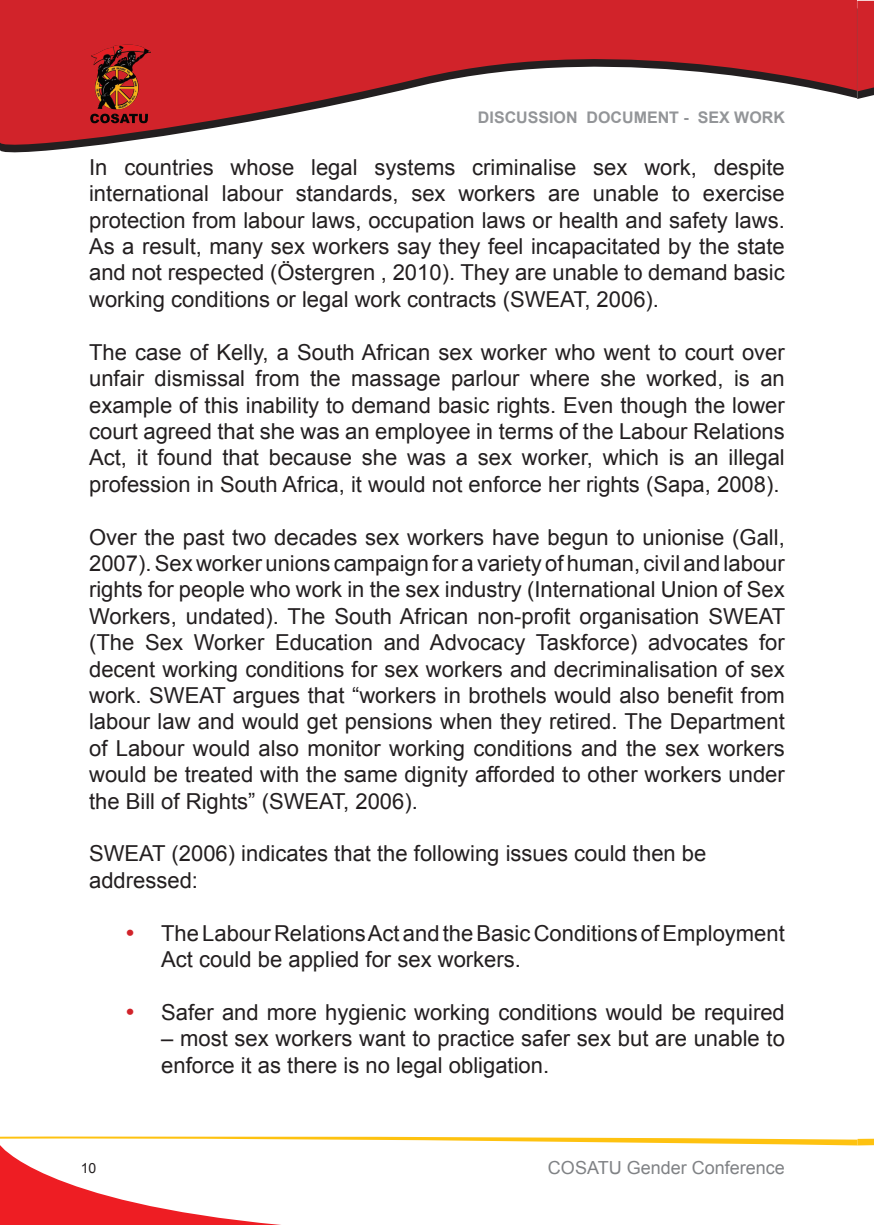
<style>
.page{position:relative;width:874px;height:1225px;background:#fff}
.page>*{position:absolute;margin:0;border:0;box-sizing:border-box;transform-origin:0 0}
.t1{font:22px/26.4px "Arial";color:#231f20;text-align:justify}
.t2{font:18px "Arial";color:#808285}
.t3{font:700 16px "Arial";color:#939598}
.t4{font:14px "Arial";color:#231f20}
.s1{color:#d1232a}
</style>
<div class="page">
<svg style="left:0;top:1136px;width:873px;height:89px"></svg>
<svg style="left:0;top:0;width:856px;height:153px;fill:#d1232a"></svg>
<svg style="left:856px;top:1px;width:17px;height:98px;background:#c2272e"></svg>
<img style="left:91px;top:45px;width:60px;height:65px">
<p class="t3" style="left:477px;top:107px;width:308px">DISCUSSION DOCUMENT - SEX WORK</p>
<p class="t1" style="left:89px;top:154px;width:697px">In countries whose legal systems criminalise sex work, despite international labour standards, sex workers are unable to exercise protection from labour laws, occupation laws or health and safety laws.<br>As a result, many sex workers say they feel incapacitated by the state and not respected (Östergren , 2010). They are unable to demand basic working conditions or legal work contracts (SWEAT, 2006).</p>
<p class="t1" style="left:89px;top:339px;width:697px">The case of Kelly, a South African sex worker who went to court over unfair dismissal from the massage parlour where she worked, is an example of this inability to demand basic rights. Even though the lower court agreed that she was an employee in terms of the Labour Relations Act, it found that because she was a sex worker, which is an illegal profession in South Africa, it would not enforce her rights (Sapa, 2008).</p>
<p class="t1" style="left:89px;top:524px;width:697px">Over the past two decades sex workers have begun to unionise (Gall, 2007). Sex worker unions campaign for a variety of human, civil and labour rights for people who work in the sex industry (International Union of Sex Workers, undated). The South African non-profit organisation SWEAT (The Sex Worker Education and Advocacy Taskforce) advocates for decent working conditions for sex workers and decriminalisation of sex work. SWEAT argues that “workers in brothels would also benefit from labour law and would get pensions when they retired. The Department of Labour would also monitor working conditions and the sex workers would be treated with the same dignity afforded to other workers under the Bill of Rights” (SWEAT, 2006).</p>
<p class="t1" style="left:89px;top:840px;width:618px">SWEAT (2006) indicates that the following issues could then be addressed:</p>
<p class="t1" style="left:161px;top:920px;width:625px;text-indent:-36px"><span class="s1">•</span> The Labour Relations Act and the Basic Conditions of Employment<br>Act could be applied for sex workers.</p>
<p class="t1" style="left:125px;top:999px;width:661px"><span class="s1">•</span> Safer and more hygienic working conditions would be required</p>
<p class="t1" style="left:161px;top:1025px;width:625px">– most sex workers want to practice safer sex but are unable to enforce it as there is no legal obligation.</p>
<p class="t4" style="left:81px;top:1158px;width:17px">10</p>
<p class="t2" style="left:547px;top:1156px;width:238px">COSATU Gender Conference</p>
</div>
